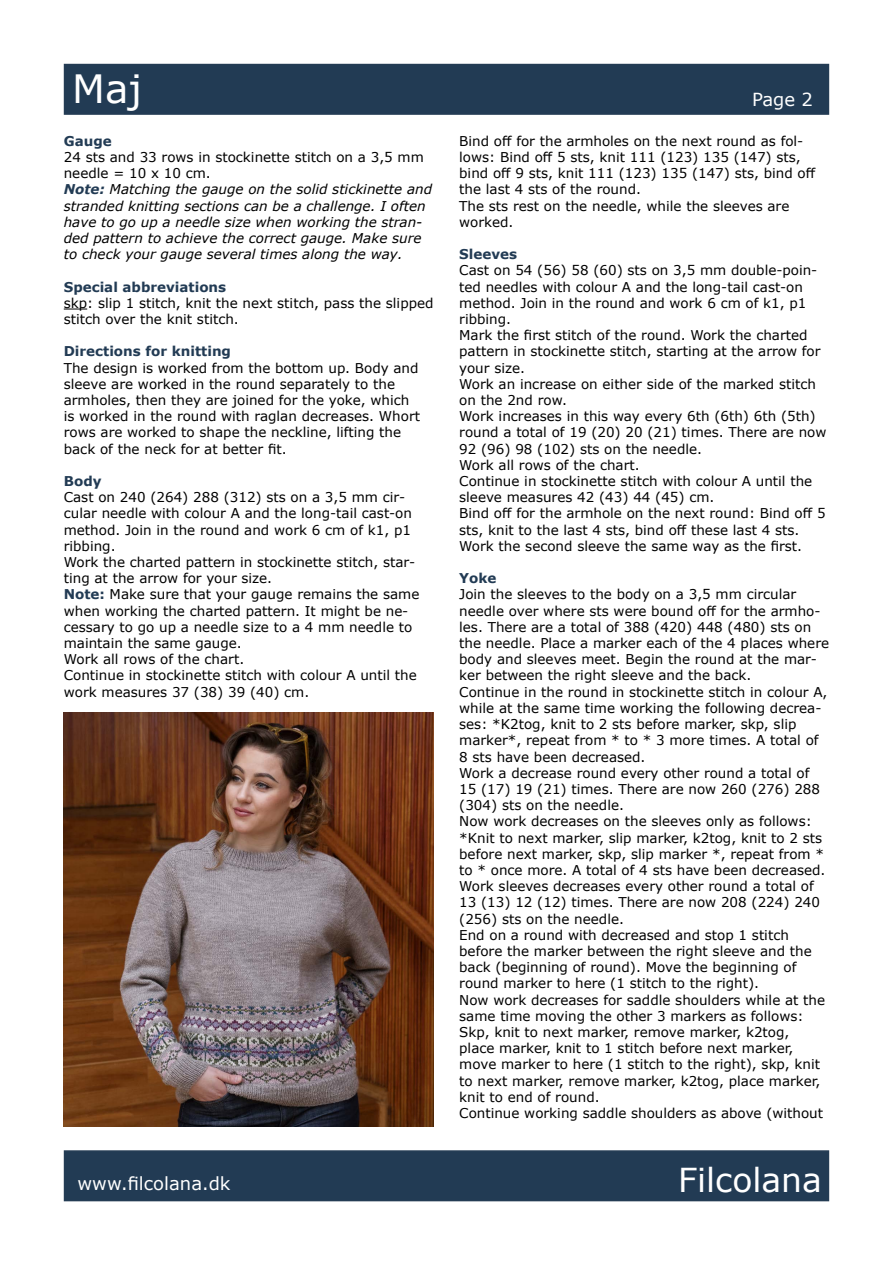
<style>
.page{position:relative;width:893px;height:1263px;background:#fff}
.page>*{position:absolute;margin:0;border:0;box-sizing:border-box;transform-origin:0 0}
.t1{font:39px "Verdana";color:#fff}
.t2{font:33px "Verdana";color:#fff}
.t3{font:18px "Verdana";color:#fff}
.t4{font:13.5px/16.2px "Verdana";color:#000}
.t5{font:italic 13.5px/16.2px "Verdana";color:#000}
.t6{font:700 13.5px "Verdana";color:#223b54}
.s1{font-style:normal}
.s2{font-weight:700;color:#223b54}
</style>
<div class="page">
<div style="left:64px;top:64px;width:765px;height:51px;background:#223b54;border:2px solid #243c54"></div>
<div style="left:64px;top:1150px;width:765px;height:51px;background:#223b54;border:2px solid #243c54"></div>
<svg style="left:64px;top:309px;width:23px;height:1px"></svg>
<img style="left:64px;top:713px;width:370px;height:414px">
<h1 class="t1" style="left:72px;top:62px;width:71px">Maj</h1>
<p class="t6" style="left:64px;top:131px;width:49px">Gauge</p>
<p class="t5" style="left:64px;top:149px;width:370px"><span class="s1">24 sts and 33 rows in stockinette stitch on a 3,5 mm needle = 10 x 10 cm.<br></span><span class="s2">Note:</span> Matching the gauge on the solid stickinette and stranded knitting sections can be a challenge. I often have to go up a needle size when working the stran&shy;ded pattern to achieve the correct gauge. Make sure to check your gauge several times along the way.</p>
<p class="t6" style="left:64px;top:277px;width:164px">Special abbreviations</p>
<p class="t4" style="left:64px;top:295px;width:371px">skp: slip 1 stitch, knit the next stitch, pass the slipped stitch over the knit stitch.</p>
<p class="t6" style="left:64px;top:342px;width:169px">Directions for knitting</p>
<p class="t4" style="left:64px;top:359px;width:358px">The design is worked from the bottom up. Body and sleeve are worked in the round separately to the armholes, then they are joined for the yoke, which is worked in the round with raglan decreases. Whort rows are worked to shape the neckline, lifting the back of the neck for at better fit.</p>
<p class="t6" style="left:64px;top:472px;width:39px">Body</p>
<p class="t4" style="left:64px;top:489px;width:357px">Cast on 240 (264) 288 (312) sts on a 3,5 mm cir&shy;cular needle with colour A and the long-tail cast-on method. Join in the round and work 6 cm of k1, p1 ribbing.<br>Work the charted pattern in stockinette stitch, star&shy;ting at the arrow for your size.<br><span class="s2">Note:</span> Make sure that your gauge remains the same when working the charted pattern. It might be ne&shy;cessary to go up a needle size to a 4 mm needle to maintain the same gauge.<br>Work all rows of the chart.<br>Continue in stockinette stitch with colour A until the work measures 37 (38) 39 (40) cm.</p>
<h3 class="t3" style="left:752px;top:87px;width:62px">Page 2</h3>
<p class="t4" style="left:459px;top:133px;width:358px">Bind off for the armholes on the next round as fol&shy;lows: Bind off 5 sts, knit 111 (123) 135 (147) sts, bind off 9 sts, knit 111 (123) 135 (147) sts, bind off the last 4 sts of the round.<br>The sts rest on the needle, while the sleeves are worked.</p>
<p class="t6" style="left:459px;top:245px;width:59px">Sleeves</p>
<p class="t4" style="left:459px;top:262px;width:369px">Cast on 54 (56) 58 (60) sts on 3,5 mm double-poin&shy;ted needles with colour A and the long-tail cast-on method. Join in the round and work 6 cm of k1, p1 ribbing.<br>Mark the first stitch of the round. Work the charted pattern in stockinette stitch, starting at the arrow for your size.<br>Work an increase on either side of the marked stitch on the 2nd row.<br>Work increases in this way every 6th (6th) 6th (5th) round a total of 19 (20) 20 (21) times. There are now 92 (96) 98 (102) sts on the needle.<br>Work all rows of the chart.<br>Continue in stockinette stitch with colour A until the sleeve measures 42 (43) 44 (45) cm.<br>Bind off for the armhole on the next round: Bind off 5 sts, knit to the last 4 sts, bind off these last 4 sts.<br>Work the second sleeve the same way as the first.</p>
<p class="t6" style="left:459px;top:569px;width:39px">Yoke</p>
<p class="t4" style="left:459px;top:586px;width:371px">Join the sleeves to the body on a 3,5 mm circular needle over where sts were bound off for the armho&shy;les. There are a total of 388 (420) 448 (480) sts on the needle. Place a marker each of the 4 places where body and sleeves meet. Begin the round at the mar&shy;ker between the right sleeve and the back.<br>Continue in the round in stockinette stitch in colour A, while at the same time working the following decrea&shy;ses: *K2tog, knit to 2 sts before marker, skp, slip marker*, repeat from * to * 3 more times. A total of 8 sts have been decreased.<br>Work a decrease round every other round a total of 15 (17) 19 (21) times. There are now 260 (276) 288 (304) sts on the needle.<br>Now work decreases on the sleeves only as follows: *Knit to next marker, slip marker, k2tog, knit to 2 sts before next marker, skp, slip marker *, repeat from * to * once more. A total of 4 sts have been decreased.<br>Work sleeves decreases every other round a total of 13 (13) 12 (12) times. There are now 208 (224) 240 (256) sts on the needle.<br>End on a round with decreased and stop 1 stitch before the marker between the right sleeve and the back (beginning of round). Move the beginning of round marker to here (1 stitch to the right).<br>Now work decreases for saddle shoulders while at the same time moving the other 3 markers as follows:<br>Skp, knit to next marker, remove marker, k2tog,<br>place marker, knit to 1 stitch before next marker, move marker to here (1 stitch to the right), skp, knit to next marker, remove marker, k2tog, place marker, knit to end of round.<br>Continue working saddle shoulders as above (without</p>
<h3 class="t3" style="left:78px;top:1171px;width:154px">www.filcolana.dk</h3>
<h2 class="t2" style="left:678px;top:1157px;width:145px">Filcolana</h2>
</div>
